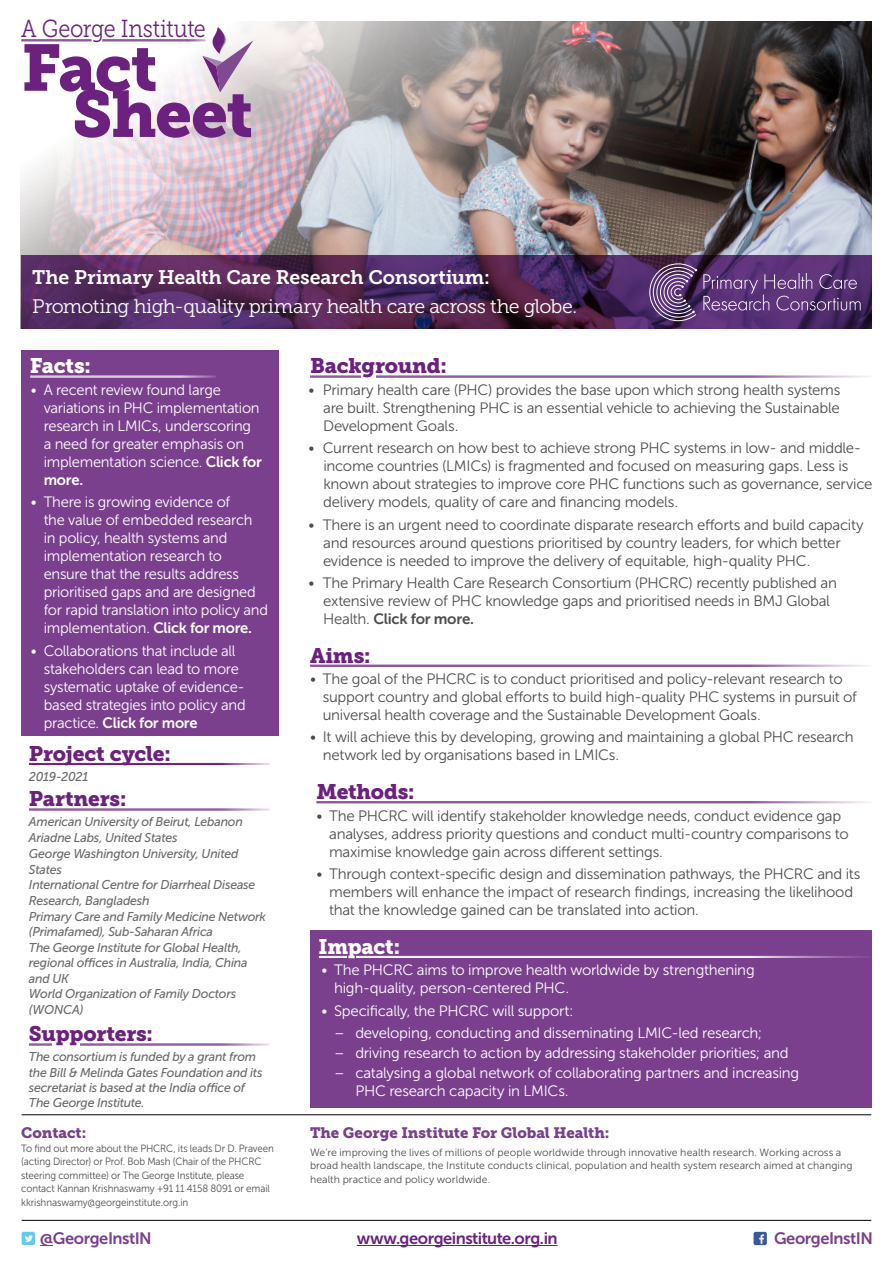
<style>
.page{position:relative;width:893px;height:1263px;background:#fff}
.page>*{position:absolute;margin:0;border:0;box-sizing:border-box;transform-origin:0 0}
.t1{font:65.25px "Museo Slab 900";letter-spacing:-.02em;color:#6c217f}
.t2{font:24.6px "Museo Slab 300";letter-spacing:-.01em;color:#6c217f;scale:.88 1}
.t3{font:21px "Museo Slab 900";letter-spacing:-.01em;color:#6c217f}
.t4{font:21px "Museo Slab 900";letter-spacing:-.015em;color:#fff}
.t5{font:19.5px/28.5px "Museo Slab 300";letter-spacing:-.03em;color:#fff}
.t6{font:16.5px "Museo Sans 700";letter-spacing:-.03em;color:#6c217f}
.t7{font:16.5px "Museo Sans 700";letter-spacing:-.03em;color:#7a408d}
.DL_Paragraph{font:15px/18px "Museo Sans 300";letter-spacing:-.015em;color:#4d4d4f}
.DL_Paragraph-2{font:15px/18px "Museo Sans 300";letter-spacing:-.015em;color:#fff}
.t8{font:15px "Museo Slab 900";letter-spacing:-.005em;color:#7a408d}
.Body{font:italic 12.75px/15.3px "Museo Sans 500";letter-spacing:-.015em;color:#696a6c}
.Body-2{font:10.5px/13.5px "Museo Sans 300";letter-spacing:-.005em;color:#4d4d4f}
.Body-3{font:10.5px/13.5px "Museo Sans 300";letter-spacing:-.005em;color:#4d4d4f;scale:.93 1}
.s1{font-family:"Museo Slab 700"}
.s2{font-family:"Museo Sans 700"}
</style>
<div class="page">
<img style="left:21px;top:22px;width:850px;height:234px">
<svg style="left:21px;top:256px;width:851px;height:73px;background:#50285b"></svg>
<div style="left:22px;top:1232px;width:13px;height:13px;background:#61ccf0;border-radius:2px"></div>
<svg style="left:25px;top:1235px;width:8px;height:7px"></svg>
<div style="left:753px;top:1232px;width:14px;height:13px;background:#395b9a;border-radius:2px"></div>
<svg style="left:759px;top:1234px;width:5px;height:10px"></svg>
<hr style="left:22px;top:1220px;width:849px;height:1px;background:#000">
<hr style="left:357px;top:1245px;width:201px;height:1px;background:#6c217f">
<svg style="left:40px;top:1245px;width:13px;height:1px"></svg>
<svg style="left:202px;top:27px;width:51px;height:65px"></svg>
<hr style="left:21px;top:39px;width:71px;height:1px;background:#6c217f">
<hr style="left:21px;top:41px;width:71px;height:1px;background:#6c217f">
<hr style="left:102px;top:39px;width:104px;height:1px;background:#6c217f">
<hr style="left:102px;top:41px;width:104px;height:1px;background:#6c217f">
<hr style="left:22px;top:1114px;width:849px;height:1px;background:#000">
<hr style="left:310px;top:665px;width:561px;height:1px;background:#6c217f">
<hr style="left:310px;top:666px;width:561px;height:1px;background:#6c217f">
<hr style="left:316px;top:801px;width:556px;height:1px;background:#6c217f">
<hr style="left:316px;top:802px;width:556px;height:1px;background:#6c217f">
<div style="left:310px;top:930px;width:562px;height:177px;background:#7a408d"></div>
<hr style="left:319px;top:956px;width:552px;height:1px;background:#fff">
<hr style="left:319px;top:957px;width:552px;height:1px;background:#fff">
<svg style="left:347px;top:956px;width:8px;height:2px"></svg>
<div style="left:21px;top:350px;width:258px;height:386px;background:#7a408d"></div>
<hr style="left:30px;top:376px;width:186px;height:1px;background:#fff">
<hr style="left:30px;top:377px;width:186px;height:1px;background:#fff">
<hr style="left:310px;top:376px;width:561px;height:1px;background:#6c217f">
<hr style="left:310px;top:377px;width:561px;height:1px;background:#6c217f">
<div style="left:362px;top:374px;width:14px;height:5px;background:#fff"></div>
<hr style="left:29px;top:809px;width:241px;height:1px;background:#6c217f">
<hr style="left:29px;top:810px;width:241px;height:1px;background:#6c217f">
<hr style="left:29px;top:763px;width:241px;height:1px;background:#6c217f">
<hr style="left:29px;top:764px;width:241px;height:1px;background:#6c217f">
<hr style="left:29px;top:1044px;width:241px;height:1px;background:#6c217f">
<hr style="left:29px;top:1045px;width:241px;height:1px;background:#6c217f">
<div style="left:52px;top:1042px;width:28px;height:5px;background:#fff"></div>
<svg style="left:703px;top:273px;width:158px;height:37px;background:#6b4985"></svg>
<svg style="left:649px;top:263px;width:48px;height:58px;background:#6e5580"></svg>
<p class="t2" style="left:21px;top:15px;width:211px">A George Institute</p>
<p class="t1" style="left:21px;top:30px;width:138px">Fact</p>
<p class="t1" style="left:72px;top:76px;width:182px">Sheet</p>
<p class="t5" style="left:32px;top:264px;width:546px"><span class="s1">The Primary Health Care Research Consortium:<br></span>Promoting high-quality primary health care across the globe.</p>
<p class="t4" style="left:30px;top:354px;width:63px">Facts:</p>
<p class="DL_Paragraph-2" style="left:44px;top:381px;width:220px;text-indent:-13px">• A recent review found large variations in PHC implementation research in LMICs, underscoring a need for greater emphasis on implementation science. <span class="s2">Click for more.</span></p>
<p class="DL_Paragraph-2" style="left:44px;top:493px;width:226px;text-indent:-13px">• There is growing evidence of<br>the value of embedded research in policy, health systems and implementation research to ensure that the results address prioritised gaps and are designed for rapid translation into policy and implementation. <span class="s2">Click for more.</span></p>
<p class="DL_Paragraph-2" style="left:44px;top:641px;width:204px;text-indent:-13px">• Collaborations that include all stakeholders can lead to more systematic uptake of evidence&shy;based strategies into policy and practice. <span class="s2">Click for more</span></p>
<p class="t3" style="left:29px;top:741px;width:143px">Project cycle:</p>
<p class="Body" style="left:29px;top:769px;width:61px">2019-2021</p>
<p class="t3" style="left:29px;top:787px;width:99px">Partners:</p>
<p class="Body" style="left:29px;top:814px;width:215px">American University of Beirut, Lebanon</p>
<p class="Body" style="left:29px;top:830px;width:150px">Ariadne Labs, United States</p>
<p class="Body" style="left:29px;top:846px;width:211px">George Washington University, United<br>States</p>
<p class="Body" style="left:29px;top:877px;width:228px">International Centre for Diarrheal Disease<br>Research, Bangladesh</p>
<p class="Body" style="left:29px;top:909px;width:239px">Primary Care and Family Medicine Network (Primafamed), Sub-Saharan Africa</p>
<p class="Body" style="left:29px;top:940px;width:220px">The George Institute for Global Health, regional offices in Australia, India, China and UK</p>
<p class="Body" style="left:29px;top:986px;width:209px">World Organization of Family Doctors (WONCA)</p>
<p class="t3" style="left:29px;top:1022px;width:126px">Supporters:</p>
<p class="Body" style="left:29px;top:1049px;width:235px">The consortium is funded by a grant from the Bill &amp; Melinda Gates Foundation and its secretariat is based at the India office of The George Institute.</p>
<p class="t8" style="left:21px;top:1124px;width:67px">Contact:</p>
<p class="Body-3" style="left:21px;top:1141px;width:273px">To find out more about the PHCRC, its leads Dr D. Praveen (acting Director) or Prof. Bob Mash (Chair of the PHCRC steering committee) or The George Institute, please contact Kannan Krishnaswamy +91 11 4158 8091 or email kkrishnaswamy@georgeinstitute.org.in</p>
<p class="t3" style="left:310px;top:354px;width:138px">Background:</p>
<p class="DL_Paragraph" style="left:323px;top:381px;width:519px;text-align:justify;text-indent:-14px">• Primary health care (PHC) provides the base upon which strong health systems are built. Strengthening PHC is an essential vehicle to achieving the Sustainable Development Goals.</p>
<p class="DL_Paragraph" style="left:323px;top:439px;width:551px;text-indent:-15px">• Current research on how best to achieve strong PHC systems in low- and middle&shy;income countries (LMICs) is fragmented and focused on measuring gaps. Less is known about strategies to improve core PHC functions such as governance, service delivery models, quality of care and financing models.</p>
<p class="DL_Paragraph" style="left:323px;top:515px;width:542px;text-indent:-14px">• There is an urgent need to coordinate disparate research efforts and build capacity and resources around questions prioritised by country leaders, for which better evidence is needed to improve the delivery of equitable, high-quality PHC.</p>
<p class="DL_Paragraph" style="left:323px;top:574px;width:515px;text-indent:-14px">• The Primary Health Care Research Consortium (PHCRC) recently published an extensive review of PHC knowledge gaps and prioritised needs in BMJ Global<br>Health. <span class="s2">Click for more.</span></p>
<p class="t3" style="left:310px;top:643px;width:62px">Aims:</p>
<p class="DL_Paragraph" style="left:323px;top:670px;width:536px;text-indent:-13px">• The goal of the PHCRC is to conduct prioritised and policy-relevant research to support country and global efforts to build high-quality PHC systems in pursuit of universal health coverage and the Sustainable Development Goals.</p>
<p class="DL_Paragraph" style="left:323px;top:728px;width:532px;text-indent:-13px">• It will achieve this by developing, growing and maintaining a global PHC research network led by organisations based in LMICs.</p>
<p class="t3" style="left:316px;top:780px;width:100px">Methods:</p>
<p class="DL_Paragraph" style="left:329px;top:807px;width:521px;text-indent:-13px">• The PHCRC will identify stakeholder knowledge needs, conduct evidence gap analyses, address priority questions and conduct multi-country comparisons to maximise knowledge gain across different settings.</p>
<p class="DL_Paragraph" style="left:329px;top:865px;width:533px;text-indent:-13px">• Through context-specific design and dissemination pathways, the PHCRC and its members will enhance the impact of research findings, increasing the likelihood that the knowledge gained can be translated into action.</p>
<p class="t4" style="left:319px;top:934px;width:83px">Impact:</p>
<p class="DL_Paragraph-2" style="left:334px;top:961px;width:422px;text-indent:-13px">• The PHCRC aims to improve health worldwide by strengthening high-quality, person-centered PHC.</p>
<p class="DL_Paragraph-2" style="left:321px;top:1001px;width:254px">• Specifically, the PHCRC will support:</p>
<p class="DL_Paragraph-2" style="left:334px;top:1024px;width:430px">– developing, conducting and disseminating LMIC-led research;</p>
<p class="DL_Paragraph-2" style="left:334px;top:1044px;width:456px">– driving research to action by addressing stakeholder priorities; and</p>
<p class="DL_Paragraph-2" style="left:355px;top:1064px;width:445px;text-indent:-21px">– catalysing a global network of collaborating partners and increasing<br>PHC research capacity in LMICs.</p>
<p class="t8" style="left:310px;top:1124px;width:301px">The George Institute For Global Health:</p>
<p class="Body-2" style="left:310px;top:1145px;width:544px">We’re improving the lives of millions of people worldwide through innovative health research. Working across a broad health landscape, the Institute conducts clinical, population and health system research aimed at changing health practice and policy worldwide.</p>
<p class="t7" style="left:40px;top:1229px;width:113px">@GeorgeInstIN</p>
<p class="t6" style="left:357px;top:1229px;width:202px">www.georgeinstitute.org.in</p>
<p class="t7" style="left:774px;top:1229px;width:100px">GeorgeInstIN</p>
</div>
